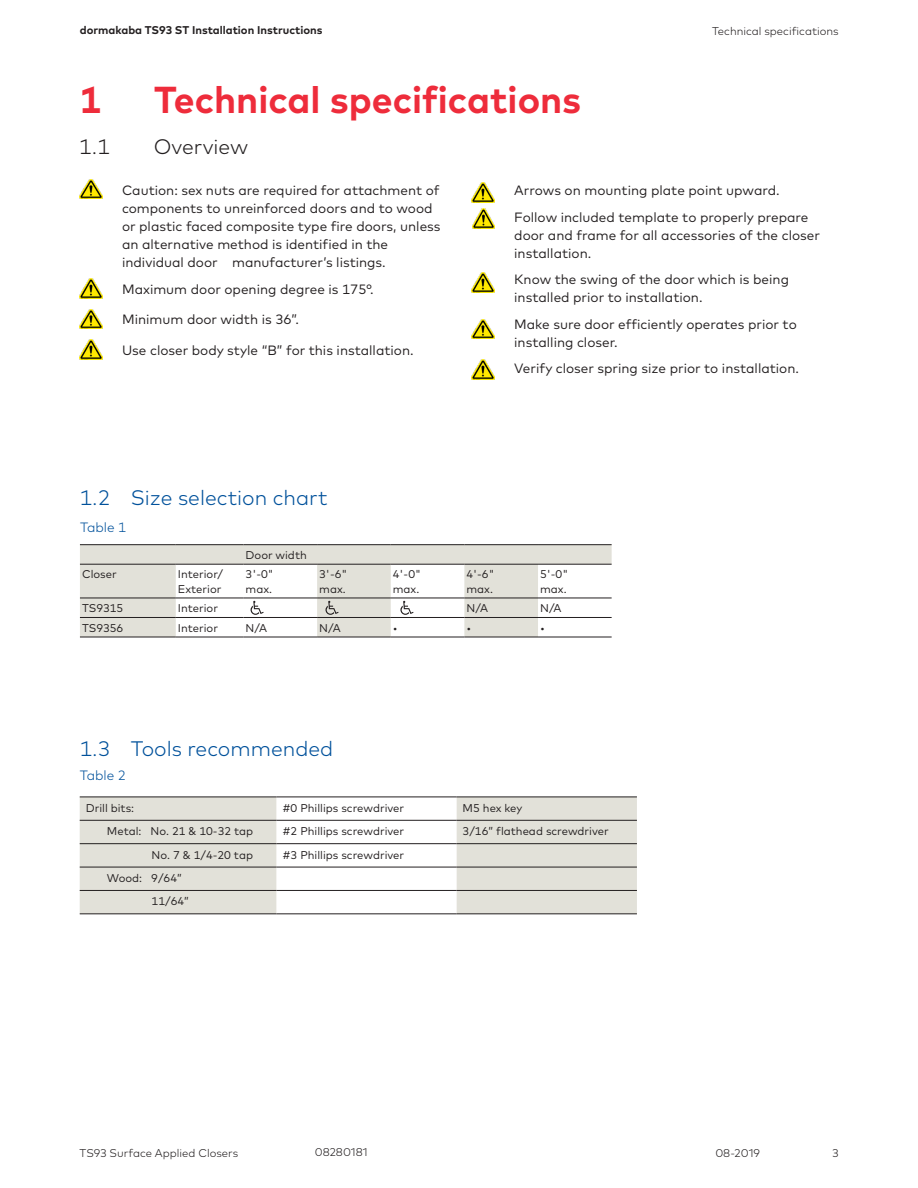
<style>
.page{position:relative;width:918px;height:1188px;background:#fff}
.page>*{position:absolute;margin:0;border:0;box-sizing:border-box;transform-origin:0 0}
.Chapter_Title_Bold_2{font:700 37.5px "Mark Pro";color:#ee2c3b}
.t1{font:300 21px "Mark Pro";color:#01519b}
.Chapter_Sub-Title_14{font:300 21px "Mark Pro";color:#231f20}
.Body_Text_9pt_12pt_R{font:13.5px/18px "Mark Pro";color:#231f20}
.Figure_text_9pt_12pt{font:300 13.5px "Mark Pro";color:#01519b}
.Body_Text_7_5pt_9pt{font:11.25px "Mark Pro";color:#231f20}
.Table_Body_Text_7_5p{font:11.25px/14.2px "Mark Pro";color:#231f20}
.t2{font:300 11.25px "Mark Pro";color:#231f20}
.t3{font:700 11.25px "Mark Pro";color:#231f20}
</style>
<div class="page">
<svg style="left:80px;top:545px;width:532px;height:92px;fill:#e2e1d9"></svg>
<hr style="left:80px;top:544px;width:96px;height:1px;background:#231f20">
<hr style="left:176px;top:544px;width:67px;height:1px;background:#231f20">
<hr style="left:243px;top:544px;width:74px;height:1px;background:#231f20">
<hr style="left:317px;top:544px;width:74px;height:1px;background:#231f20">
<hr style="left:391px;top:544px;width:73px;height:1px;background:#231f20">
<hr style="left:464px;top:544px;width:74px;height:1px;background:#231f20">
<hr style="left:538px;top:544px;width:74px;height:1px;background:#231f20">
<hr style="left:80px;top:564px;width:96px;height:1px;background:#231f20">
<hr style="left:176px;top:564px;width:67px;height:1px;background:#231f20">
<hr style="left:243px;top:564px;width:74px;height:1px;background:#231f20">
<hr style="left:317px;top:564px;width:74px;height:1px;background:#231f20">
<hr style="left:391px;top:564px;width:73px;height:1px;background:#231f20">
<hr style="left:464px;top:564px;width:74px;height:1px;background:#231f20">
<hr style="left:538px;top:564px;width:74px;height:1px;background:#231f20">
<hr style="left:80px;top:598px;width:96px;height:1px;background:#231f20">
<hr style="left:176px;top:598px;width:67px;height:1px;background:#231f20">
<hr style="left:243px;top:598px;width:74px;height:1px;background:#231f20">
<hr style="left:317px;top:598px;width:74px;height:1px;background:#231f20">
<hr style="left:391px;top:598px;width:73px;height:1px;background:#231f20">
<hr style="left:464px;top:598px;width:74px;height:1px;background:#231f20">
<hr style="left:538px;top:598px;width:74px;height:1px;background:#231f20">
<hr style="left:80px;top:617px;width:96px;height:1px;background:#231f20">
<hr style="left:176px;top:617px;width:67px;height:1px;background:#231f20">
<hr style="left:243px;top:617px;width:74px;height:1px;background:#231f20">
<hr style="left:317px;top:617px;width:74px;height:1px;background:#231f20">
<hr style="left:391px;top:617px;width:73px;height:1px;background:#231f20">
<hr style="left:464px;top:617px;width:74px;height:1px;background:#231f20">
<hr style="left:538px;top:617px;width:74px;height:1px;background:#231f20">
<hr style="left:80px;top:637px;width:96px;height:1px;background:#231f20">
<hr style="left:176px;top:637px;width:67px;height:1px;background:#231f20">
<hr style="left:243px;top:637px;width:74px;height:1px;background:#231f20">
<hr style="left:317px;top:637px;width:74px;height:1px;background:#231f20">
<hr style="left:391px;top:637px;width:73px;height:1px;background:#231f20">
<hr style="left:464px;top:637px;width:74px;height:1px;background:#231f20">
<hr style="left:538px;top:637px;width:74px;height:1px;background:#231f20">
<img style="left:80px;top:179px;width:22px;height:20px">
<img style="left:472px;top:273px;width:22px;height:20px">
<img style="left:472px;top:319px;width:22px;height:20px">
<img style="left:472px;top:360px;width:22px;height:19px">
<img style="left:472px;top:209px;width:22px;height:20px">
<img style="left:472px;top:182px;width:22px;height:20px">
<img style="left:80px;top:340px;width:22px;height:19px">
<img style="left:80px;top:309px;width:22px;height:20px">
<img style="left:80px;top:279px;width:22px;height:19px">
<svg style="left:251px;top:601px;width:13px;height:14px"></svg>
<svg style="left:326px;top:601px;width:13px;height:14px"></svg>
<svg style="left:400px;top:601px;width:14px;height:14px"></svg>
<svg style="left:80px;top:798px;width:557px;height:115px;fill:#e2e1d9"></svg>
<hr style="left:80px;top:797px;width:196px;height:1px;background:#231f20">
<hr style="left:276px;top:797px;width:181px;height:1px;background:#231f20">
<hr style="left:457px;top:797px;width:180px;height:1px;background:#231f20">
<hr style="left:80px;top:820px;width:196px;height:1px;background:#231f20">
<hr style="left:276px;top:820px;width:181px;height:1px;background:#231f20">
<hr style="left:457px;top:820px;width:180px;height:1px;background:#231f20">
<hr style="left:80px;top:843px;width:196px;height:1px;background:#231f20">
<hr style="left:276px;top:843px;width:181px;height:1px;background:#231f20">
<hr style="left:457px;top:843px;width:180px;height:1px;background:#231f20">
<hr style="left:80px;top:867px;width:196px;height:1px;background:#231f20">
<hr style="left:276px;top:867px;width:181px;height:1px;background:#231f20">
<hr style="left:457px;top:867px;width:180px;height:1px;background:#231f20">
<hr style="left:80px;top:890px;width:196px;height:1px;background:#231f20">
<hr style="left:276px;top:890px;width:181px;height:1px;background:#231f20">
<hr style="left:457px;top:890px;width:180px;height:1px;background:#231f20">
<hr style="left:80px;top:913px;width:196px;height:1px;background:#231f20">
<hr style="left:276px;top:913px;width:181px;height:1px;background:#231f20">
<hr style="left:457px;top:913px;width:180px;height:1px;background:#231f20">
<p class="t3" style="left:80px;top:21px;width:244px">dormakaba TS93 ST Installation Instructions</p>
<p class="Chapter_Title_Bold_2" style="left:79px;top:71px;width:24px">1</p>
<p class="Chapter_Title_Bold_2" style="left:154px;top:71px;width:429px">Technical specifications</p>
<p class="Chapter_Sub-Title_14" style="left:79px;top:131px;width:32px">1.1</p>
<p class="Chapter_Sub-Title_14" style="left:154px;top:131px;width:96px">Overview</p>
<p class="t2" style="left:712px;top:22px;width:128px">Technical specifications</p>
<p class="Body_Text_9pt_12pt_R" style="left:122px;top:180px;width:320px">Caution: sex nuts are required for attachment of components to unreinforced doors and to wood or plastic faced composite type fire doors, unless an alternative method is identified in the individual door manufacturer’s listings.</p>
<p class="Body_Text_9pt_12pt_R" style="left:122px;top:279px;width:253px">Maximum door opening degree is 175°.</p>
<p class="Body_Text_9pt_12pt_R" style="left:122px;top:310px;width:179px">Minimum door width is 36”.</p>
<p class="Body_Text_9pt_12pt_R" style="left:122px;top:340px;width:293px">Use closer body style “B” for this installation.</p>
<p class="t1" style="left:80px;top:482px;width:249px">1.2 Size selection chart</p>
<p class="Figure_text_9pt_12pt" style="left:80px;top:517px;width:48px">Table 1</p>
<p class="Table_Body_Text_7_5p" style="left:246px;top:547px;width:63px">Door width</p>
<p class="Body_Text_9pt_12pt_R" style="left:514px;top:180px;width:267px">Arrows on mounting plate point upward.</p>
<p class="Body_Text_9pt_12pt_R" style="left:514px;top:207px;width:307px">Follow included template to properly prepare door and frame for all accessories of the closer installation.</p>
<p class="Body_Text_9pt_12pt_R" style="left:514px;top:269px;width:276px">Know the swing of the door which is being installed prior to installation.</p>
<p class="Body_Text_9pt_12pt_R" style="left:514px;top:314px;width:284px">Make sure door efficiently operates prior to installing closer.</p>
<p class="Body_Text_9pt_12pt_R" style="left:514px;top:358px;width:286px">Verify closer spring size prior to installation.</p>
<p class="Table_Body_Text_7_5p" style="left:82px;top:566px;width:36px">Closer</p>
<p class="Table_Body_Text_7_5p" style="left:178px;top:566px;width:47px">Interior/<br>Exterior</p>
<p class="Table_Body_Text_7_5p" style="left:246px;top:566px;width:30px">3'-0" max.</p>
<p class="Table_Body_Text_7_5p" style="left:319px;top:566px;width:30px">3'-6" max.</p>
<p class="Table_Body_Text_7_5p" style="left:393px;top:566px;width:30px">4'-0" max.</p>
<p class="Table_Body_Text_7_5p" style="left:467px;top:566px;width:30px">4'-6" max.</p>
<p class="Table_Body_Text_7_5p" style="left:540px;top:566px;width:30px">5'-0" max.</p>
<p class="Table_Body_Text_7_5p" style="left:82px;top:600px;width:43px">TS9315</p>
<p class="Table_Body_Text_7_5p" style="left:178px;top:600px;width:42px">Interior</p>
<p class="Table_Body_Text_7_5p" style="left:467px;top:600px;width:23px">N/A</p>
<p class="Table_Body_Text_7_5p" style="left:540px;top:600px;width:23px">N/A</p>
<p class="Table_Body_Text_7_5p" style="left:82px;top:620px;width:43px">TS9356</p>
<p class="Table_Body_Text_7_5p" style="left:178px;top:620px;width:42px">Interior</p>
<p class="Table_Body_Text_7_5p" style="left:246px;top:620px;width:23px">N/A</p>
<p class="Table_Body_Text_7_5p" style="left:319px;top:620px;width:23px">N/A</p>
<p class="Table_Body_Text_7_5p" style="left:393px;top:620px;width:6px">•</p>
<p class="Table_Body_Text_7_5p" style="left:467px;top:620px;width:6px">•</p>
<p class="Table_Body_Text_7_5p" style="left:540px;top:620px;width:6px">•</p>
<p class="t1" style="left:80px;top:733px;width:255px">1.3 Tools recommended</p>
<p class="Figure_text_9pt_12pt" style="left:80px;top:766px;width:48px">Table 2</p>
<p class="Body_Text_7_5pt_9pt" style="left:86px;top:799px;width:50px">Drill bits:</p>
<p class="Body_Text_7_5pt_9pt" style="left:282px;top:799px;width:123px">#0 Phillips screwdriver</p>
<p class="Body_Text_7_5pt_9pt" style="left:463px;top:799px;width:61px">M5 hex key</p>
<p class="Body_Text_7_5pt_9pt" style="left:107px;top:823px;width:148px">Metal: No. 21 &amp; 10-32 tap</p>
<p class="Body_Text_7_5pt_9pt" style="left:282px;top:823px;width:123px">#2 Phillips screwdriver</p>
<p class="Body_Text_7_5pt_9pt" style="left:463px;top:823px;width:148px">3/16” flathead screwdriver</p>
<p class="Body_Text_7_5pt_9pt" style="left:152px;top:846px;width:103px">No. 7 &amp; 1/4-20 tap</p>
<p class="Body_Text_7_5pt_9pt" style="left:282px;top:846px;width:123px">#3 Phillips screwdriver</p>
<p class="Body_Text_7_5pt_9pt" style="left:107px;top:870px;width:76px">Wood: 9/64”</p>
<p class="Body_Text_7_5pt_9pt" style="left:152px;top:893px;width:39px">11/64”</p>
<p class="t2" style="left:80px;top:1144px;width:160px">TS93 Surface Applied Closers</p>
<p class="t2" style="left:315px;top:1144px;width:54px">08280181</p>
<p class="t2" style="left:715px;top:1144px;width:46px">08-2019</p>
<p class="t2" style="left:833px;top:1145px;width:8px">3</p>
</div>
